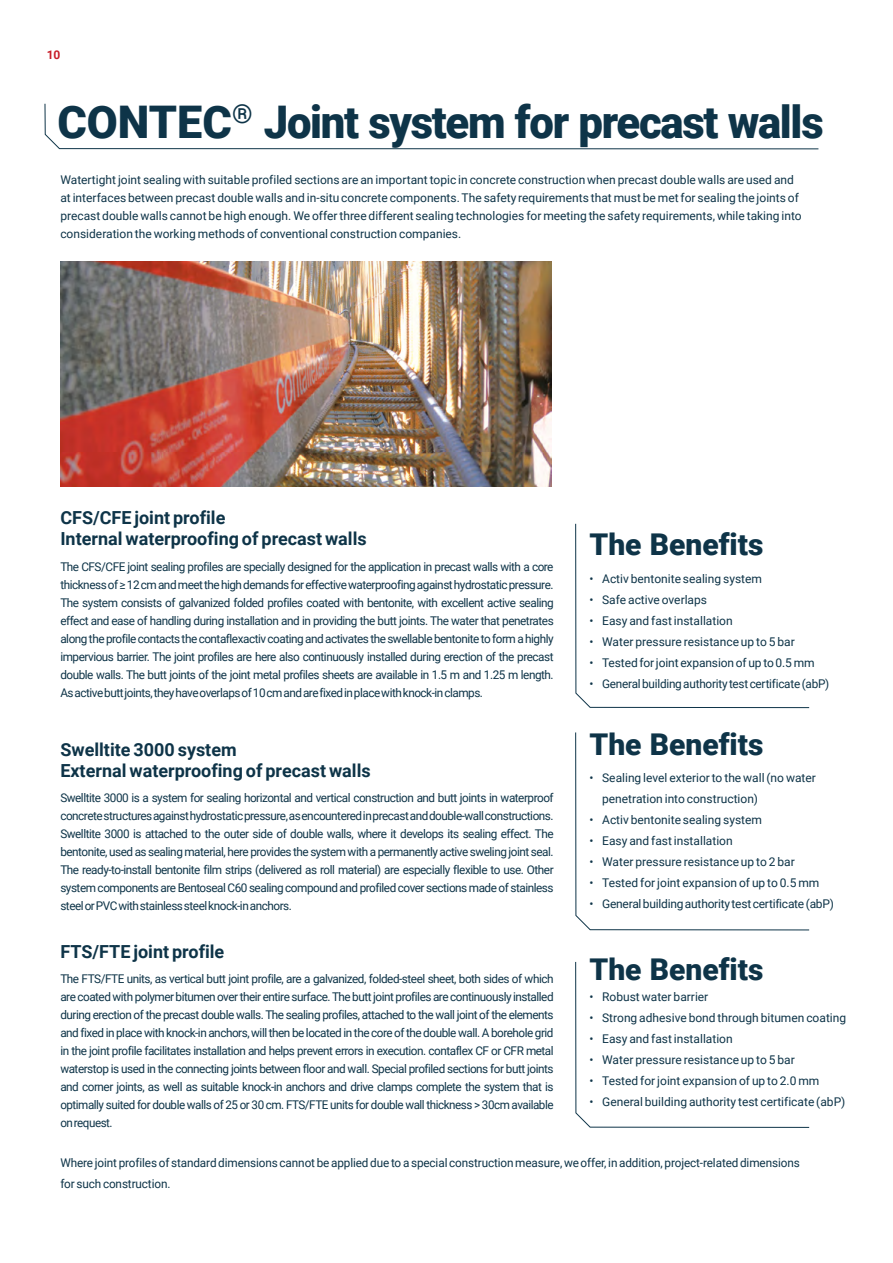
<style>
.page{position:relative;width:893px;height:1263px;background:#fff}
.page>*{position:absolute;margin:0;border:0;box-sizing:border-box;transform-origin:0 0}
.t1{font:900 45px "Roboto";letter-spacing:-.03em;color:#0e3448}
.t2{font:900 30px "Roboto";color:#0e3448}
.t3{font:700 18px/21px "Roboto";color:#0e3448}
.t4{font:12px/18px "Roboto";color:#0e3448}
.t5{font:12px "Roboto";letter-spacing:-.02em;color:#0e3448}
.t6{font:700 12px "Roboto";color:#c81e2a}
</style>
<div class="page">
<svg style="left:44px;top:103px;width:775px;height:47px"></svg>
<svg style="left:575px;top:523px;width:235px;height:185px"></svg>
<svg style="left:575px;top:732px;width:235px;height:199px"></svg>
<svg style="left:575px;top:961px;width:235px;height:167px"></svg>
<img style="left:60px;top:261px;width:491px;height:225px">
<p class="t6" style="left:47px;top:47px;width:15px">10</p>
<h1 class="t1" style="left:57px;top:90px;width:768px">CONTEC<sup>®</sup> Joint system for precast walls</h1>
<p class="t4" style="left:60px;top:170px;width:743px">Watertight joint sealing with suitable profiled sections are an important topic in concrete construction when precast double walls are used and at interfaces between precast double walls and in-situ concrete components. The safety requirements that must be met for sealing the joints of precast double walls cannot be high enough. We offer three different sealing technologies for meeting the safety requirements, while taking into consideration the working methods of conventional construction companies.</p>
<h3 class="t3" style="left:60px;top:506px;width:308px">CFS/CFE joint profile<br>Internal waterproofing of precast walls</h3>
<p class="t4" style="left:60px;top:557px;width:495px;text-align:justify">The CFS/CFE joint sealing profiles are specially designed for the application in precast walls with a core thicknessof≥12cmandmeetthehighdemandsforeffectivewaterproofingagainsthydrostaticpressure.<br>The system consists of galvanized folded profiles coated with bentonite, with excellent active sealing effect and ease of handling during installation and in providing the butt joints. The water that penetrates along the profile contacts the contaflexactiv coating and activates the swellable bentonite to form a highly impervious barrier. The joint profiles are here also continuously installed during erection of the precast double walls. The butt joints of the joint metal profiles sheets are available in 1.5 m and 1.25 m length.<br>As active butt joints, they have overlaps of 10 cm and are fixed in place with knock-in clamps.</p>
<h3 class="t3" style="left:60px;top:739px;width:312px">Swelltite 3000 system<br>External waterproofing of precast walls</h3>
<p class="t4" style="left:60px;top:788px;width:495px;text-align:justify">Swelltite 3000 is a system for sealing horizontal and vertical construction and butt joints in waterproof concrete structures against hydrostatic pressure, as encountered in precast and double-wall constructions.<br>Swelltite 3000 is attached to the outer side of double walls, where it develops its sealing effect. The bentonite, used as sealing material, here provides the system with a permanently active sweling joint seal.<br>The ready-to-install bentonite film strips (delivered as roll material) are especially flexible to use. Other system components are Bentoseal C60 sealing compound and profiled cover sections made of stainless steel or PVC with stainless steel knock-in anchors.</p>
<h2 class="t2" style="left:589px;top:524px;width:176px">The Benefits</h2>
<p class="t4" style="left:589px;top:569px;width:174px">• Activ bentonite sealing system</p>
<p class="t4" style="left:589px;top:590px;width:119px">• Safe active overlaps</p>
<p class="t4" style="left:589px;top:611px;width:145px">• Easy and fast installation</p>
<p class="t4" style="left:589px;top:632px;width:207px">• Water pressure resistance up to 5 bar</p>
<p class="t4" style="left:589px;top:653px;width:227px">• Tested for joint expansion of up to 0.5 mm</p>
<p class="t5" style="left:589px;top:675px;width:241px">• General building authority test certificate (abP)</p>
<h2 class="t2" style="left:589px;top:723px;width:176px">The Benefits</h2>
<p class="t4" style="left:602px;top:767px;width:215px;line-height:21px;text-indent:-13px">• Sealing level exterior to the wall (no water penetration into construction)</p>
<p class="t4" style="left:589px;top:811px;width:174px">• Activ bentonite sealing system</p>
<p class="t4" style="left:589px;top:832px;width:145px">• Easy and fast installation</p>
<p class="t4" style="left:589px;top:853px;width:207px">• Water pressure resistance up to 2 bar</p>
<p class="t4" style="left:589px;top:874px;width:232px">• Tested for joint expansion of up to 0.5 mm</p>
<p class="t5" style="left:589px;top:896px;width:246px">• General building authority test certificate (abP)</p>
<h3 class="t3" style="left:60px;top:940px;width:166px">FTS/FTE joint profile</h3>
<h2 class="t2" style="left:589px;top:948px;width:176px">The Benefits</h2>
<p class="t4" style="left:60px;top:969px;width:495px;text-align:justify">The FTS/FTE units, as vertical butt joint profile, are a galvanized, folded-steel sheet, both sides of which are coated with polymer bitumen over their entire surface. The butt joint profiles are continuously installed during erection of the precast double walls. The sealing profiles, attached to the wall joint of the elements and fixed in place with knock-in anchors, will then be located in the core of the double wall. A borehole grid in the joint profile facilitates installation and helps prevent errors in execution. contaflex CF or CFR metal waterstop is used in the connecting joints between floor and wall. Special profiled sections for butt joints and corner joints, as well as suitable knock-in anchors and drive clamps complete the system that is optimally suited for double walls of 25 or 30 cm. FTS/FTE units for double wall thickness &gt; 30cm available on request.</p>
<p class="t4" style="left:60px;top:1151px;width:741px;line-height:21px">Where joint profiles of standard dimensions cannot be applied due to a special construction measure, we offer, in addition, project-related dimensions for such construction.</p>
<p class="t4" style="left:589px;top:987px;width:120px">• Robust water barrier</p>
<p class="t4" style="left:589px;top:1008px;width:258px">• Strong adhesive bond through bitumen coating</p>
<p class="t4" style="left:589px;top:1029px;width:145px">• Easy and fast installation</p>
<p class="t4" style="left:589px;top:1050px;width:207px">• Water pressure resistance up to 5 bar</p>
<p class="t4" style="left:589px;top:1071px;width:232px">• Tested for joint expansion of up to 2.0 mm</p>
<p class="t4" style="left:589px;top:1092px;width:257px">• General building authority test certificate (abP)</p>
</div>
